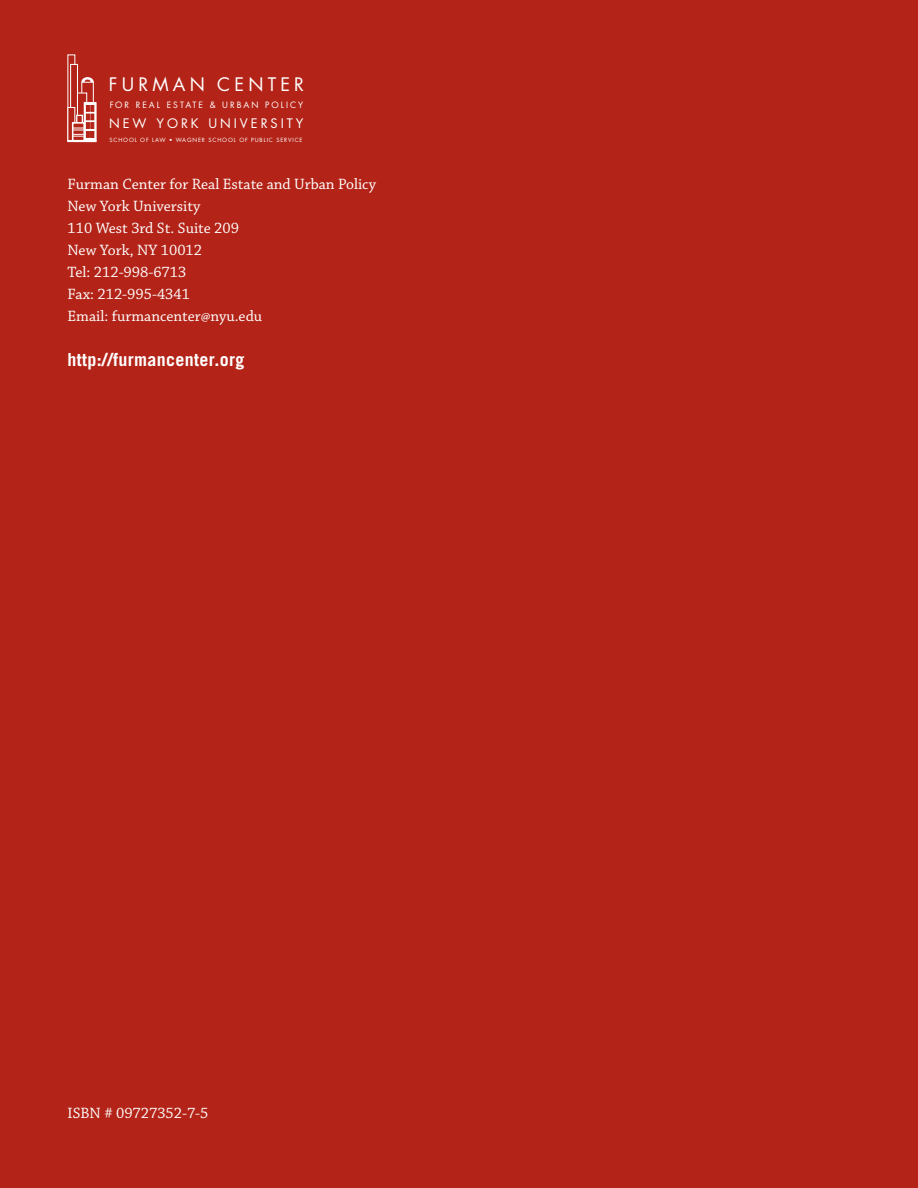
<style>
.page{position:relative;width:918px;height:1188px;background:#b32317}
.page>*{position:absolute;margin:0;border:0;box-sizing:border-box;transform-origin:0 0}
.t1{font:18.15px "Futura";letter-spacing:.23em;color:#fff}
.t2{font:700 18px "Trade Gothic";letter-spacing:.02em;color:#fff}
.t3{font:15.75px/22.2px "Chaparral Pro";color:#fff}
.t4{font:12.75px "Futura";letter-spacing:.23em;color:#fff}
.t5{font:8.55px "Futura";letter-spacing:.235em;color:#fff}
.t6{font:5.7px "Futura";letter-spacing:.15em;color:#fff}
</style>
<div class="page">
<svg style="left:81px;top:77px;width:13px;height:5px"></svg>
<div style="left:81px;top:82px;width:13px;height:59px;border:1px solid #fff"></div>
<div style="left:70px;top:64px;width:8px;height:77px;border:1px solid #fff"></div>
<div style="left:77px;top:93px;width:10px;height:48px;background:#b32317"></div>
<div style="left:77px;top:93px;width:10px;height:48px;border:1px solid #fff"></div>
<svg style="left:70px;top:109px;width:2px;height:30px"></svg>
<div style="left:72px;top:122px;width:13px;height:19px;border:2px solid #fff"></div>
<div style="left:84px;top:103px;width:12px;height:38px;background:#fff"></div>
<div style="left:84px;top:102px;width:12px;height:39px;border:1px solid #fff"></div>
<hr style="left:68px;top:140px;width:28px;height:2px;background:#fff">
<svg style="left:73px;top:105px;width:21px;height:33px"></svg>
<p class="t1" style="left:109px;top:73px;width:197px">FURMAN CENTER</p>
<p class="t5" style="left:110px;top:99px;width:195px">FOR REAL ESTATE &amp; URBAN POLICY</p>
<p class="t4" style="left:109px;top:115px;width:196px">N EW YORK U NIVERSITY</p>
<p class="t6" style="left:109px;top:136px;width:195px">SCHOOL OF LAW • WAGNER SCHOOL OF PUBLIC SERVICE</p>
<p class="t3" style="left:68px;top:173px;width:310px">Furman Center for Real Estate and Urban Policy<br>New York University<br>110 West 3rd St. Suite 209<br>New York, NY 10012<br>Tel: 212-998-6713<br>Fax: 212-995-4341<br>Email: furmancenter@nyu.edu</p>
<p class="t2" style="left:68px;top:348px;width:178px">http://furmancenter.org</p>
<p class="t3" style="left:68px;top:1102px;width:143px">ISBN # 09727352-7-5</p>
</div>
